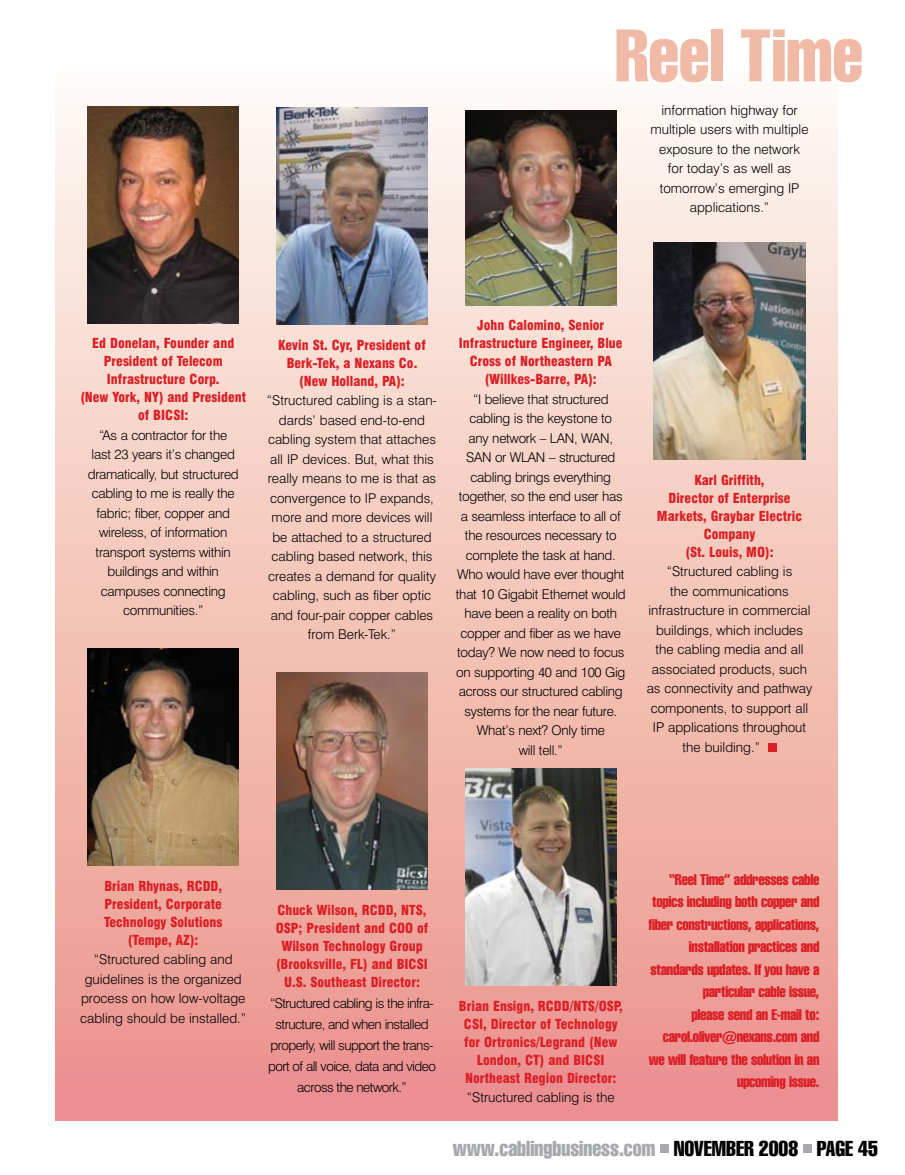
<style>
.page{position:relative;width:905px;height:1175px;background:#fff}
.page>*{position:absolute;margin:0;border:0;box-sizing:border-box;transform-origin:0 0}
.t1{font:extra-condensed 72px "Swiss 911 BT";color:#f1baa6}
.t2{font:extra-condensed 21px "Swiss 911 BT";color:#a7a9ac}
.t3{font:extra-condensed 15px/22.5px "Swiss 911 BT";letter-spacing:-.02em;color:#da1f26;text-align:right}
.t4{font:300 13.5px/19.5px "Swiss 721 BT";color:#000;text-align:center}
.t5{font:300 13.5px/19.5px "Swiss 721 BT";letter-spacing:-.02em;color:#000;text-align:center}
.t6{font:900 condensed 13.5px/18px "Swiss 721 BT";color:#da1f26;text-align:center}
.t7{font:300 13.5px/21px "Swiss 721 BT";letter-spacing:-.04em;color:#000;text-align:center}
.s1{color:#000}
</style>
<div class="page">
<div style="left:660px;top:1144px;width:8px;height:9px;background:#a7a9ac"></div>
<div style="left:803px;top:1144px;width:8px;height:9px;background:#a7a9ac"></div>
<div style="left:56px;top:54px;width:781px;height:1066px;background:linear-gradient(to bottom,#fcfbf3,#eb9188)"></div>
<img style="left:88px;top:106px;width:151px;height:217px">
<img style="left:88px;top:649px;width:151px;height:217px">
<img style="left:276px;top:108px;width:151px;height:217px">
<img style="left:276px;top:673px;width:151px;height:217px">
<img style="left:465px;top:111px;width:151px;height:194px">
<img style="left:465px;top:769px;width:151px;height:217px">
<img style="left:654px;top:243px;width:151px;height:217px">
<div style="left:767px;top:743px;width:9px;height:9px;background:#da1f26"></div>
<h1 class="t1" style="left:615px;top:15px;width:249px">Reel Time</h1>
<p class="t4" style="left:650px;top:100px;width:159px">information highway for multiple users with multiple exposure to the network for today’s as well as tomorrow’s emerging IP applications.”</p>
<p class="t6" style="left:80px;top:334px;width:167px">Ed Donelan, Founder and<br>President of Telecom<br>Infrastructure Corp.<br>(New York, NY) and President of BICSI:</p>
<p class="t5" style="left:88px;top:425px;width:152px">“As a contractor for the<br>last 23 years it’s changed dramatically, but structured cabling to me is really the fabric; fiber, copper and wireless, of information transport systems within buildings and within campuses connecting communities.”</p>
<p class="t6" style="left:278px;top:336px;width:149px">Kevin St. Cyr, President of<br>Berk-Tek, a Nexans Co. (New Holland, PA):</p>
<p class="t4" style="left:267px;top:390px;width:171px">“Structured cabling is a stan&shy;dards’ based end-to-end cabling system that attaches all IP devices. But, what this really means to me is that as convergence to IP expands, more and more devices will be attached to a structured cabling based network, this creates a demand for quality cabling, such as fiber optic and four-pair copper cables from Berk-Tek.”</p>
<p class="t6" style="left:459px;top:316px;width:165px">John Calomino, Senior<br>Infrastructure Engineer, Blue<br>Cross of Northeastern PA (Willkes-Barre, PA):</p>
<p class="t5" style="left:456px;top:389px;width:171px">“I believe that structured cabling is the keystone to<br>any network – LAN, WAN,<br>SAN or WLAN – structured cabling brings everything together, so the end user has a seamless interface to all of the resources necessary to complete the task at hand.<br>Who would have ever thought that 10 Gigabit Ethernet would have been a reality on both copper and fiber as we have today? We now need to focus on supporting 40 and 100 Gig across our structured cabling systems for the near future.<br>What’s next? Only time<br>will tell.”</p>
<p class="t6" style="left:657px;top:471px;width:147px">Karl Griffith,<br>Director of Enterprise<br>Markets, Graybar Electric<br>Company<br>(St. Louis, MO):</p>
<p class="t4" style="left:666px;top:561px;width:127px">“Structured cabling is</p>
<p class="t4" style="left:670px;top:581px;width:120px">the communications</p>
<p class="t4" style="left:648px;top:600px;width:164px">infrastructure in commercial</p>
<p class="t4" style="left:656px;top:620px;width:148px">buildings, which includes</p>
<p class="t4" style="left:655px;top:639px;width:150px">the cabling media and all</p>
<p class="t4" style="left:652px;top:659px;width:157px">associated products, such</p>
<p class="t4" style="left:646px;top:678px;width:167px">as connectivity and pathway</p>
<p class="t4" style="left:650px;top:698px;width:159px">components, to support all</p>
<p class="t4" style="left:652px;top:717px;width:155px">IP applications throughout</p>
<p class="t4" style="left:682px;top:737px;width:79px">the building.”</p>
<p class="t6" style="left:104px;top:876px;width:120px">Brian Rhynas, RCDD,<br>President, Corporate<br>Technology Solutions (Tempe, AZ):</p>
<p class="t4" style="left:80px;top:949px;width:167px">“Structured cabling and guidelines is the organized process on how low-voltage cabling should be installed.”</p>
<p class="t6" style="left:276px;top:900px;width:154px">Chuck Wilson, RCDD, NTS,<br>OSP; President and COO of<br>Wilson Technology Group (Brooksville, FL) and BICSI<br>U.S. Southeast Director:</p>
<p class="t7" style="left:268px;top:992px;width:169px">“Structured cabling is the infra&shy;structure, and when installed properly, will support the trans&shy;port of all voice, data and video across the network.”</p>
<p class="t6" style="left:459px;top:996px;width:165px">Brian Ensign, RCDD/NTS/OSP,<br>CSI, Director of Technology for Ortronics/Legrand (New<br>London, CT) and BICSI<br>Northeast Region Director:</p>
<p class="t4" style="left:467px;top:1087px;width:149px">“Structured cabling is the</p>
<p class="t3" style="left:648px;top:868px;width:172px">“Reel Time” addresses cable topics including both copper and fiber constructions, applications, installation practices and standards updates. If you have a particular cable issue,<br>please send an E-mail to: carol.oliver@nexans.com and we will feature the solution in an upcoming issue.</p>
<h2 class="t2" style="left:453px;top:1136px;width:426px">www.cablingbusiness.com <span class="s1">November 2008 page 45</span></h2>
</div>
